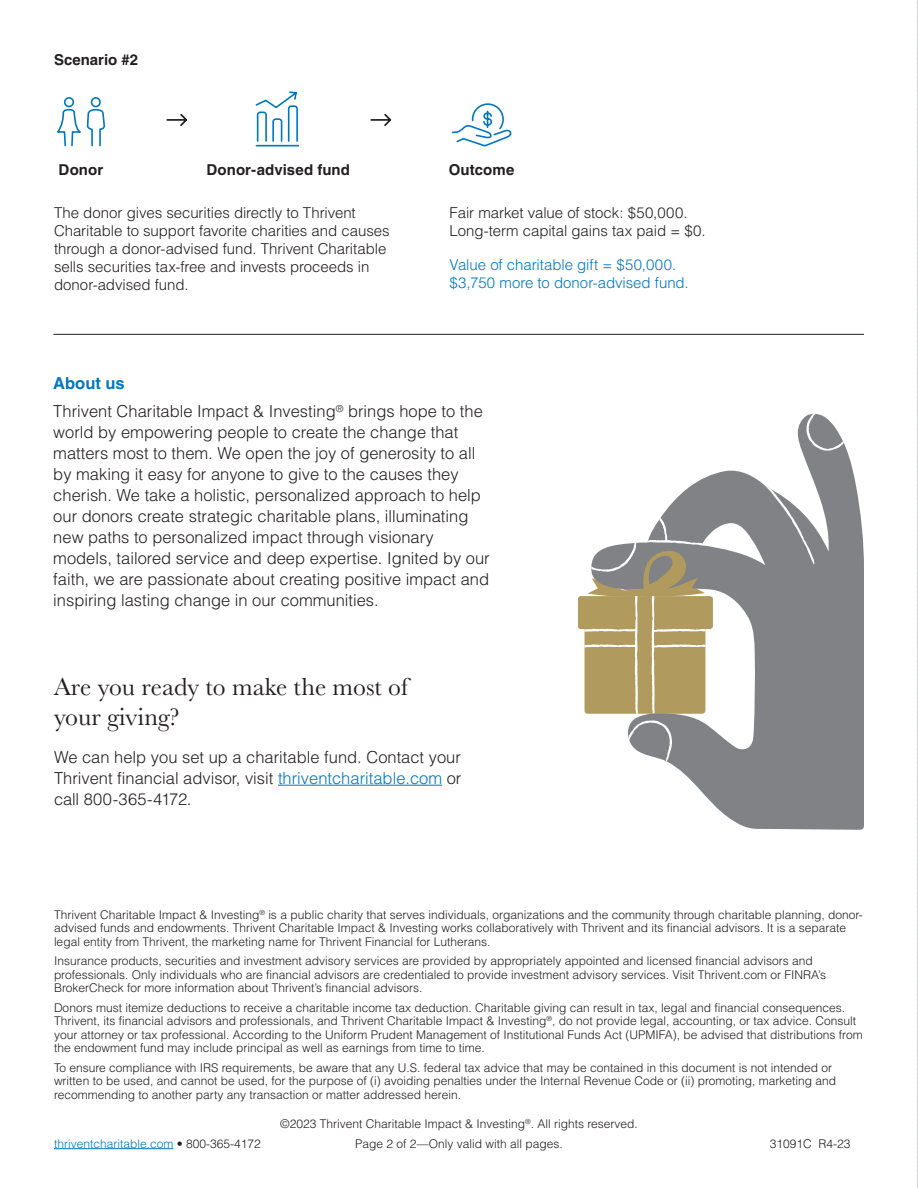
<style>
.page{position:relative;width:918px;height:1188px;background:#fff}
.page>*{position:absolute;margin:0;border:0;box-sizing:border-box;transform-origin:0 0}
.Head{font:25.5px/30px "Baskerville URW";color:#231f20}
.Body_8_10{font:300 16.5px/21px "Helvetica LT Pro";color:#231f20;text-align:justify}
.Sub_header__blue{font:700 16.5px "Helvetica LT Pro";color:#0077bf}
.body_-_10_12{font:300 15px/18px "Helvetica LT Pro";letter-spacing:-.005em;color:#231f20}
.body_-_10_12-2{font:300 15px/18px "Helvetica LT Pro";letter-spacing:-.005em;color:#0077bf}
.body_-_10_12-3{font:700 15px "Helvetica LT Pro";letter-spacing:.005em;color:#231f20}
.Body_text_10_15{font:700 15px "Helvetica LT Pro";color:#231f20}
.Footer_Disclaimer{font:300 12px/13.5px "Helvetica LT Pro";color:#231f20}
.Footer_Disclaimer-2{font:300 12px "Helvetica LT Pro";color:#0077bf}
.s1{color:#0077bf}
.s2{color:#231f20}
</style>
<div class="page">
<svg style="left:917px;top:0;width:1px;height:1188px"></svg>
<hr style="left:54px;top:1148px;width:119px;height:1px;background:#0077bf">
<hr style="left:53px;top:334px;width:811px;height:1px;background:#231f20">
<hr style="left:278px;top:785px;width:164px;height:1px;background:#0077bf">
<svg style="left:632px;top:413px;width:232px;height:417px;fill:#808285"></svg>
<svg style="left:764px;top:483px;width:51px;height:83px"></svg>
<svg style="left:806px;top:414px;width:39px;height:37px"></svg>
<svg style="left:628px;top:721px;width:45px;height:41px"></svg>
<svg style="left:578px;top:514px;width:135px;height:200px"></svg>
<svg style="left:57px;top:97px;width:48px;height:50px"></svg>
<svg style="left:166px;top:113px;width:22px;height:13px"></svg>
<svg style="left:370px;top:113px;width:22px;height:13px"></svg>
<svg style="left:451px;top:103px;width:61px;height:44px"></svg>
<svg style="left:255px;top:91px;width:44px;height:56px"></svg>
<p class="Body_text_10_15" style="left:54px;top:50px;width:86px">Scenario #2</p>
<p class="body_-_10_12-3" style="left:59px;top:160px;width:46px">Donor</p>
<p class="body_-_10_12-3" style="left:206px;top:160px;width:145px">Donor-advised fund</p>
<p class="body_-_10_12-3" style="left:449px;top:160px;width:67px">Outcome</p>
<p class="body_-_10_12" style="left:54px;top:204px;width:337px">The donor gives securities directly to Thrivent Charitable to support favorite charities and causes through a donor-advised fund. Thrivent Charitable sells securities tax-free and invests proceeds in donor-advised fund.</p>
<p class="body_-_10_12" style="left:450px;top:204px;width:258px">Fair market value of stock: $50,000.<br>Long-term capital gains tax paid = $0.</p>
<p class="body_-_10_12-2" style="left:450px;top:255px;width:241px">Value of charitable gift = $50,000. $3,750 more to donor-advised fund.</p>
<p class="Sub_header__blue" style="left:53px;top:373px;width:73px">About us</p>
<p class="Body_8_10" style="left:53px;top:401px;width:438px;text-align:left">Thrivent Charitable Impact &amp; Investing<sup>®</sup> brings hope to the world by empowering people to create the change that matters most to them. We open the joy of generosity to all by making it easy for anyone to give to the causes they cherish. We take a holistic, personalized approach to help our donors create strategic charitable plans, illuminating new paths to personalized impact through visionary models, tailored service and deep expertise. Ignited by our faith, we are passionate about creating positive impact and inspiring lasting change in our communities.</p>
<p class="Head" style="left:54px;top:671px;width:356px">Are you ready to make the most of your giving?</p>
<p class="Body_8_10" style="left:54px;top:746px;width:409px">We can help you set up a charitable fund. Contact your Thrivent financial advisor, visit <span class="s1">thriventcharitable.com</span> or call 800-365-4172.</p>
<p class="Footer_Disclaimer" style="left:54px;top:908px;width:810px">Thrivent Charitable Impact &amp; Investing<sup>®</sup> is a public charity that serves individuals, organizations and the community through charitable planning, donor&shy;advised funds and endowments. Thrivent Charitable Impact &amp; Investing works collaboratively with Thrivent and its financial advisors. It is a separate legal entity from Thrivent, the marketing name for Thrivent Financial for Lutherans.</p>
<p class="Footer_Disclaimer" style="left:54px;top:954px;width:774px">Insurance products, securities and investment advisory services are provided by appropriately appointed and licensed financial advisors and professionals. Only individuals who are financial advisors are credentialed to provide investment advisory services. Visit Thrivent.com or FINRA’s<br>BrokerCheck for more information about Thrivent’s financial advisors.</p>
<p class="Footer_Disclaimer" style="left:54px;top:1001px;width:810px">Donors must itemize deductions to receive a charitable income tax deduction. Charitable giving can result in tax, legal and financial consequences.<br>Thrivent, its financial advisors and professionals, and Thrivent Charitable Impact &amp; Investing<sup>®</sup>, do not provide legal, accounting, or tax advice. Consult your attorney or tax professional. According to the Uniform Prudent Management of Institutional Funds Act (UPMIFA), be advised that distributions from the endowment fund may include principal as well as earnings from time to time.</p>
<p class="Footer_Disclaimer" style="left:54px;top:1061px;width:784px">To ensure compliance with IRS requirements, be aware that any U.S. federal tax advice that may be contained in this document is not intended or written to be used, and cannot be used, for the purpose of (i) avoiding penalties under the Internal Revenue Code or (ii) promoting, marketing and recommending to another party any transaction or matter addressed herein.</p>
<p class="Footer_Disclaimer" style="left:280px;top:1116px;width:359px">©2023 Thrivent Charitable Impact &amp; Investing<sup>®</sup>. All rights reserved.</p>
<p class="Footer_Disclaimer" style="left:355px;top:1136px;width:209px">Page 2 of 2—Only valid with all pages.</p>
<p class="Footer_Disclaimer-2" style="left:54px;top:1136px;width:208px">thriventcharitable.com <span class="s2">• 800-365-4172</span></p>
<p class="Footer_Disclaimer" style="left:770px;top:1136px;width:82px">31091C R4-23</p>
</div>
